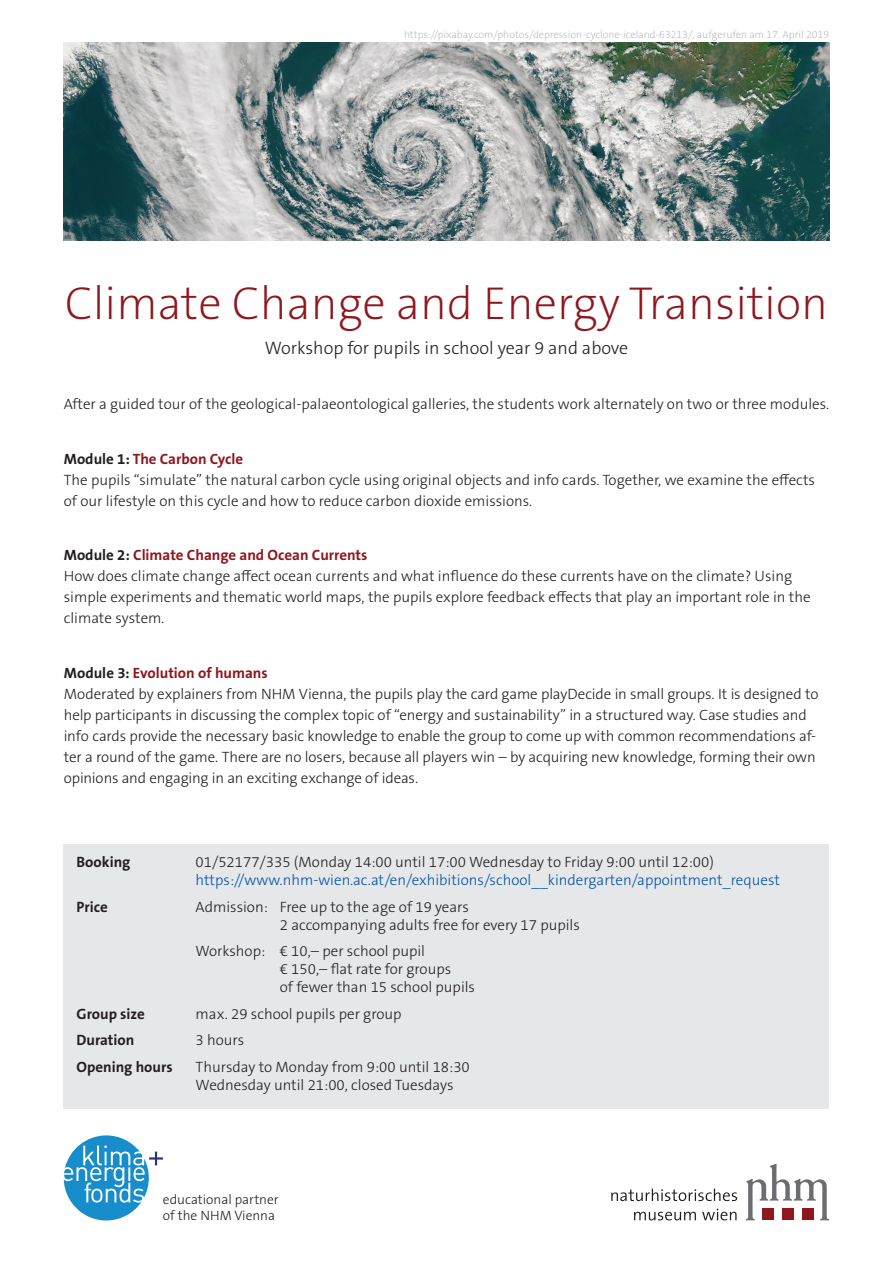
<style>
.page{position:relative;width:893px;height:1263px;background:#fff}
.page>*{position:absolute;margin:0;border:0;box-sizing:border-box;transform-origin:0 0}
.t1{font:200 46.5px "The Sans B W2";color:#8f171e}
.Body_Text{font:300 18px "The Sans B W3";color:#231f20}
.Body_Text-2{font:300 15px/21px "The Sans B W3";color:#231f20}
.t2{font:300 15px "The Sans B W3";color:#0154a6}
.t3{font:700 15px "The Sans B W7";color:#231f20}
.t4{font:300 13.5px/16.2px "The Sans B W3";color:#231f20}
.t5{font:200 10.5px "The Sans B W2";color:#b2b3b7}
.s1{font-family:"The Sans B W7";font-weight:700}
.s2{font-family:"The Sans B W7";font-weight:700;color:#8f171e}
</style>
<div class="page">
<svg style="left:611px;top:1188px;width:126px;height:13px"></svg>
<svg style="left:634px;top:1208px;width:103px;height:12px"></svg>
<svg style="left:746px;top:1163px;width:83px;height:57px"></svg>
<img style="left:64px;top:43px;width:765px;height:197px">
<svg style="left:64px;top:1135px;width:99px;height:85px"></svg>
<div style="left:64px;top:844px;width:765px;height:264px;background:#e6e7e9"></div>
<p class="t5" style="left:404px;top:28px;width:427px">https://pixabay.com/photos/depression-cyclone-iceland-63213/, aufgerufen am 17. April 2019</p>
<p class="t1" style="left:65px;top:274px;width:765px">Climate Change and Energy Transition</p>
<p class="Body_Text" style="left:265px;top:336px;width:365px">Workshop for pupils in school year 9 and above</p>
<p class="Body_Text-2" style="left:64px;top:393px;width:767px">After a guided tour of the geological-palaeontological galleries, the students work alternately on two or three modules.</p>
<p class="Body_Text-2" style="left:64px;top:448px;width:753px"><span class="s1">Module 1:</span> <span class="s2">The Carbon Cycle<br></span>The pupils “simulate” the natural carbon cycle using original objects and info cards. Together, we examine the effects of our lifestyle on this cycle and how to reduce carbon dioxide emissions.</p>
<p class="Body_Text-2" style="left:64px;top:545px;width:748px"><span class="s1">Module 2:</span> <span class="s2">Climate Change and Ocean Currents<br></span>How does climate change affect ocean currents and what influence do these currents have on the climate? Using simple experiments and thematic world maps, the pupils explore feedback effects that play an important role in the climate system.</p>
<p class="Body_Text-2" style="left:64px;top:663px;width:756px"><span class="s1">Module 3:</span> <span class="s2">Evolution of humans<br></span>Moderated by explainers from NHM Vienna, the pupils play the card game playDecide in small groups. It is designed to help participants in discussing the complex topic of “energy and sustainability” in a structured way. Case studies and info cards provide the necessary basic knowledge to enable the group to come up with common recommendations af&shy;ter a round of the game. There are no losers, because all players win – by acquiring new knowledge, forming their own opinions and engaging in an exciting exchange of ideas.</p>
<p class="t3" style="left:77px;top:852px;width:55px">Booking</p>
<p class="Body_Text-2" style="left:196px;top:851px;width:520px">01/52177/335 (Monday 14:00 until 17:00 Wednesday to Friday 9:00 until 12:00)</p>
<p class="t2" style="left:196px;top:870px;width:586px">https://www.nhm-wien.ac.at/en/exhibitions/school__kindergarten/appointment_request</p>
<p class="t3" style="left:77px;top:897px;width:33px">Price</p>
<p class="Body_Text-2" style="left:280px;top:897px;width:302px;line-height:18px;text-indent:-84px">Admission: Free up to the age of 19 years<br>2 accompanying adults free for every 17 pupils</p>
<p class="Body_Text-2" style="left:280px;top:942px;width:197px;line-height:18px;text-indent:-84px">Workshop: € 10,– per school pupil<br>€ 150,– flat rate for groups<br>of fewer than 15 school pupils</p>
<p class="t3" style="left:77px;top:1004px;width:70px">Group size</p>
<p class="Body_Text-2" style="left:196px;top:1003px;width:207px">max. 29 school pupils per group</p>
<p class="t3" style="left:77px;top:1030px;width:59px">Duration</p>
<p class="Body_Text-2" style="left:196px;top:1029px;width:50px">3 hours</p>
<p class="t3" style="left:77px;top:1057px;width:98px">Opening hours</p>
<p class="Body_Text-2" style="left:196px;top:1057px;width:276px;line-height:18px">Thursday to Monday from 9:00 until 18:30<br>Wednesday until 21:00, closed Tuesdays</p>
<p class="t4" style="left:163px;top:1192px;width:117px">educational partner of the NHM Vienna</p>
</div>
